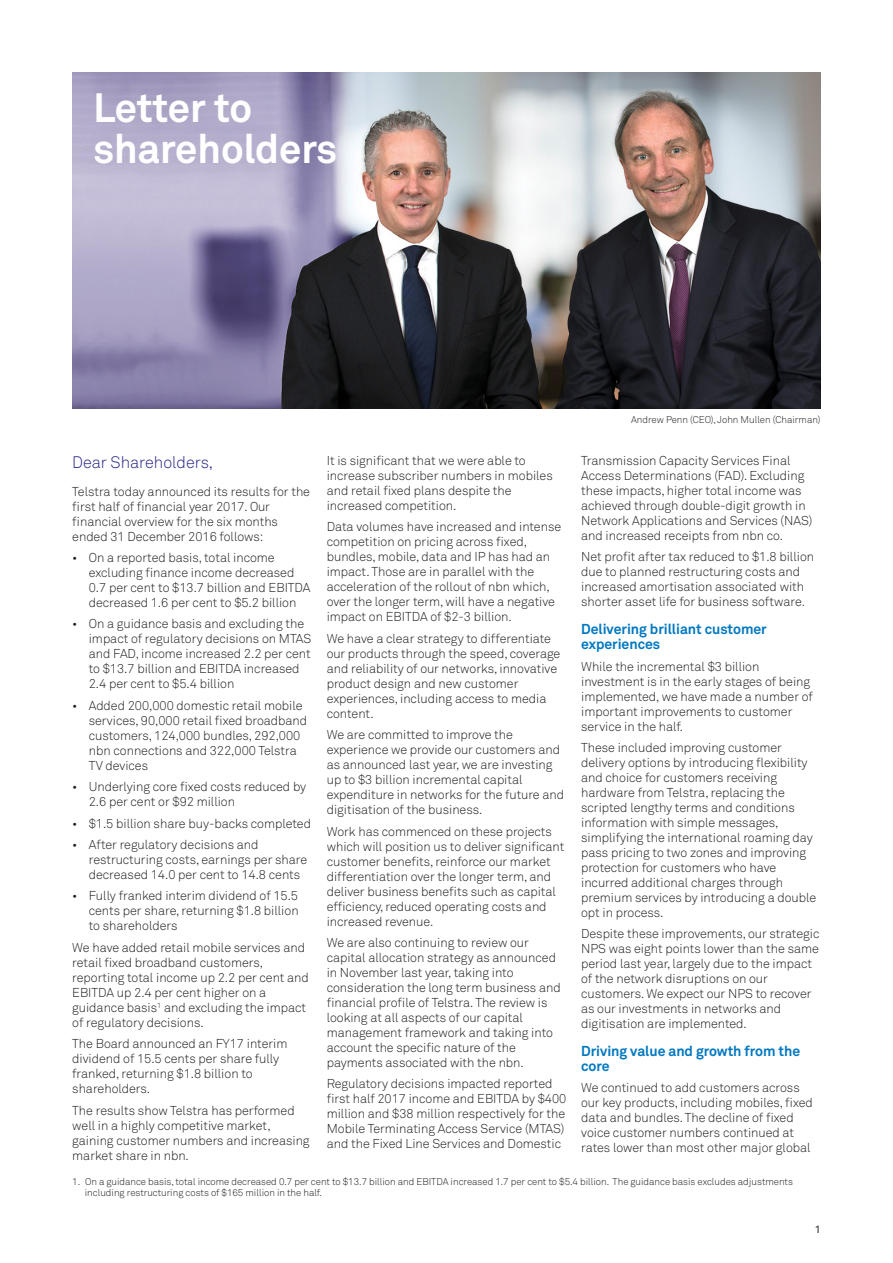
<style>
.page{position:relative;width:893px;height:1263px;background:#fff}
.page>*{position:absolute;margin:0;border:0;box-sizing:border-box;transform-origin:0 0}
.Heads__32pt__D{font:700 40.5px/40.5px "Telstra Akkurat";color:#fff}
.Intro__Pullout_11pt{font:300 16.5px "Telstra Akkurat";color:#2a2a86}
.Body__Text__1_2sp{font:700 14.25px/15px "Telstra Akkurat";color:#0078c0}
.Body__Text__1_2sp-2{font:300 12.75px/15px "Telstra Akkurat";color:#231f20}
.t1{font:10.5px "Telstra Akkurat";color:#231f20}
.Caption__Text_6_5pt{font:300 9.75px "Telstra Akkurat";color:#231f20}
</style>
<div class="page">
<img style="left:72px;top:72px;width:749px;height:336px">
<p class="Heads__32pt__D" style="left:94px;top:87px;width:245px">Letter to shareholders</p>
<p class="Caption__Text_6_5pt" style="left:631px;top:414px;width:191px">Andrew Penn (CEO), John Mullen (Chairman)</p>
<p class="Body__Text__1_2sp-2" style="left:327px;top:453px;width:227px">It is significant that we were able to increase subscriber numbers in mobiles and retail fixed plans despite the increased competition.</p>
<p class="Body__Text__1_2sp-2" style="left:327px;top:519px;width:236px">Data volumes have increased and intense competition on pricing across fixed, bundles, mobile, data and IP has had an impact. Those are in parallel with the acceleration of the rollout of nbn which, over the longer term, will have a negative impact on EBITDA of $2-3 billion.</p>
<p class="Body__Text__1_2sp-2" style="left:327px;top:631px;width:235px">We have a clear strategy to differentiate our products through the speed, coverage and reliability of our networks, innovative product design and new customer experiences, including access to media content.</p>
<p class="Body__Text__1_2sp-2" style="left:327px;top:727px;width:239px">We are committed to improve the experience we provide our customers and as announced last year, we are investing up to $3 billion incremental capital expenditure in networks for the future and digitisation of the business.</p>
<p class="Body__Text__1_2sp-2" style="left:327px;top:824px;width:239px">Work has commenced on these projects which will position us to deliver significant customer benefits, reinforce our market differentiation over the longer term, and deliver business benefits such as capital efficiency, reduced operating costs and increased revenue.</p>
<p class="Body__Text__1_2sp-2" style="left:327px;top:935px;width:235px">We are also continuing to review our capital allocation strategy as announced in November last year, taking into consideration the long term business and financial profile of Telstra. The review is looking at all aspects of our capital management framework and taking into account the specific nature of the payments associated with the nbn.</p>
<p class="Body__Text__1_2sp-2" style="left:327px;top:1076px;width:241px">Regulatory decisions impacted reported first half 2017 income and EBITDA by $400 million and $38 million respectively for the Mobile Terminating Access Service (MTAS) and the Fixed Line Services and Domestic</p>
<p class="Body__Text__1_2sp-2" style="left:581px;top:453px;width:233px">Transmission Capacity Services Final Access Determinations (FAD). Excluding these impacts, higher total income was achieved through double-digit growth in Network Applications and Services (NAS) and increased receipts from nbn co.</p>
<p class="Body__Text__1_2sp-2" style="left:581px;top:549px;width:234px">Net profit after tax reduced to $1.8 billion due to planned restructuring costs and increased amortisation associated with shorter asset life for business software.</p>
<p class="Body__Text__1_2sp" style="left:581px;top:621px;width:187px">Delivering brilliant customer experiences</p>
<p class="Body__Text__1_2sp-2" style="left:581px;top:659px;width:233px">While the incremental $3 billion investment is in the early stages of being implemented, we have made a number of important improvements to customer service in the half.</p>
<p class="Body__Text__1_2sp-2" style="left:581px;top:740px;width:237px">These included improving customer delivery options by introducing flexibility and choice for customers receiving hardware from Telstra, replacing the scripted lengthy terms and conditions information with simple messages, simplifying the international roaming day pass pricing to two zones and improving protection for customers who have incurred additional charges through premium services by introducing a double opt in process.</p>
<p class="Body__Text__1_2sp-2" style="left:581px;top:926px;width:240px">Despite these improvements, our strategic NPS was eight points lower than the same period last year, largely due to the impact of the network disruptions on our customers. We expect our NPS to recover as our investments in networks and digitisation are implemented.</p>
<p class="Body__Text__1_2sp" style="left:581px;top:1043px;width:220px">Driving value and growth from the core</p>
<p class="Body__Text__1_2sp-2" style="left:581px;top:1080px;width:233px">We continued to add customers across our key products, including mobiles, fixed data and bundles. The decline of fixed voice customer numbers continued at rates lower than most other major global</p>
<p class="Caption__Text_6_5pt" style="left:72px;top:1176px;width:722px">1. On a guidance basis, total income decreased 0.7 per cent to $13.7 billion and EBITDA increased 1.7 per cent to $5.4 billion. The guidance basis excludes adjustments</p>
<p class="Caption__Text_6_5pt" style="left:85px;top:1187px;width:239px">including restructuring costs of $165 million in the half.</p>
<p class="Intro__Pullout_11pt" style="left:72px;top:452px;width:142px">Dear Shareholders,</p>
<p class="Body__Text__1_2sp-2" style="left:72px;top:484px;width:239px">Telstra today announced its results for the first half of financial year 2017. Our financial overview for the six months ended 31 December 2016 follows:</p>
<p class="Body__Text__1_2sp-2" style="left:89px;top:550px;width:223px;text-indent:-16px">• On a reported basis, total income excluding finance income decreased 0.7 per cent to $13.7 billion and EBITDA decreased 1.6 per cent to $5.2 billion</p>
<p class="Body__Text__1_2sp-2" style="left:89px;top:616px;width:224px;text-indent:-16px">• On a guidance basis and excluding the impact of regulatory decisions on MTAS and FAD, income increased 2.2 per cent to $13.7 billion and EBITDA increased 2.4 per cent to $5.4 billion</p>
<p class="Body__Text__1_2sp-2" style="left:89px;top:698px;width:220px;text-indent:-16px">• Added 200,000 domestic retail mobile services, 90,000 retail fixed broadband customers, 124,000 bundles, 292,000 nbn connections and 322,000 Telstra TV devices</p>
<p class="Body__Text__1_2sp-2" style="left:89px;top:779px;width:219px;text-indent:-16px">• Underlying core fixed costs reduced by<br>2.6 per cent or $92 million</p>
<p class="Body__Text__1_2sp-2" style="left:72px;top:816px;width:240px">• $1.5 billion share buy-backs completed</p>
<p class="Body__Text__1_2sp-2" style="left:89px;top:837px;width:220px;text-indent:-16px">• After regulatory decisions and restructuring costs, earnings per share decreased 14.0 per cent to 14.8 cents</p>
<p class="Body__Text__1_2sp-2" style="left:89px;top:888px;width:211px;text-align:justify;text-indent:-16px">• Fully franked interim dividend of 15.5 cents per share, returning $1.8 billion to shareholders</p>
<p class="Body__Text__1_2sp-2" style="left:72px;top:940px;width:238px">We have added retail mobile services and retail fixed broadband customers, reporting total income up 2.2 per cent and EBITDA up 2.4 per cent higher on a guidance basis<sup>1</sup> and excluding the impact of regulatory decisions.</p>
<p class="Body__Text__1_2sp-2" style="left:72px;top:1036px;width:217px">The Board announced an FY17 interim dividend of 15.5 cents per share fully franked, returning $1.8 billion to shareholders.</p>
<p class="Body__Text__1_2sp-2" style="left:72px;top:1102px;width:239px">The results show Telstra has performed well in a highly competitive market, gaining customer numbers and increasing market share in nbn.</p>
<p class="t1" style="left:815px;top:1223px;width:7px">1</p>
</div>
